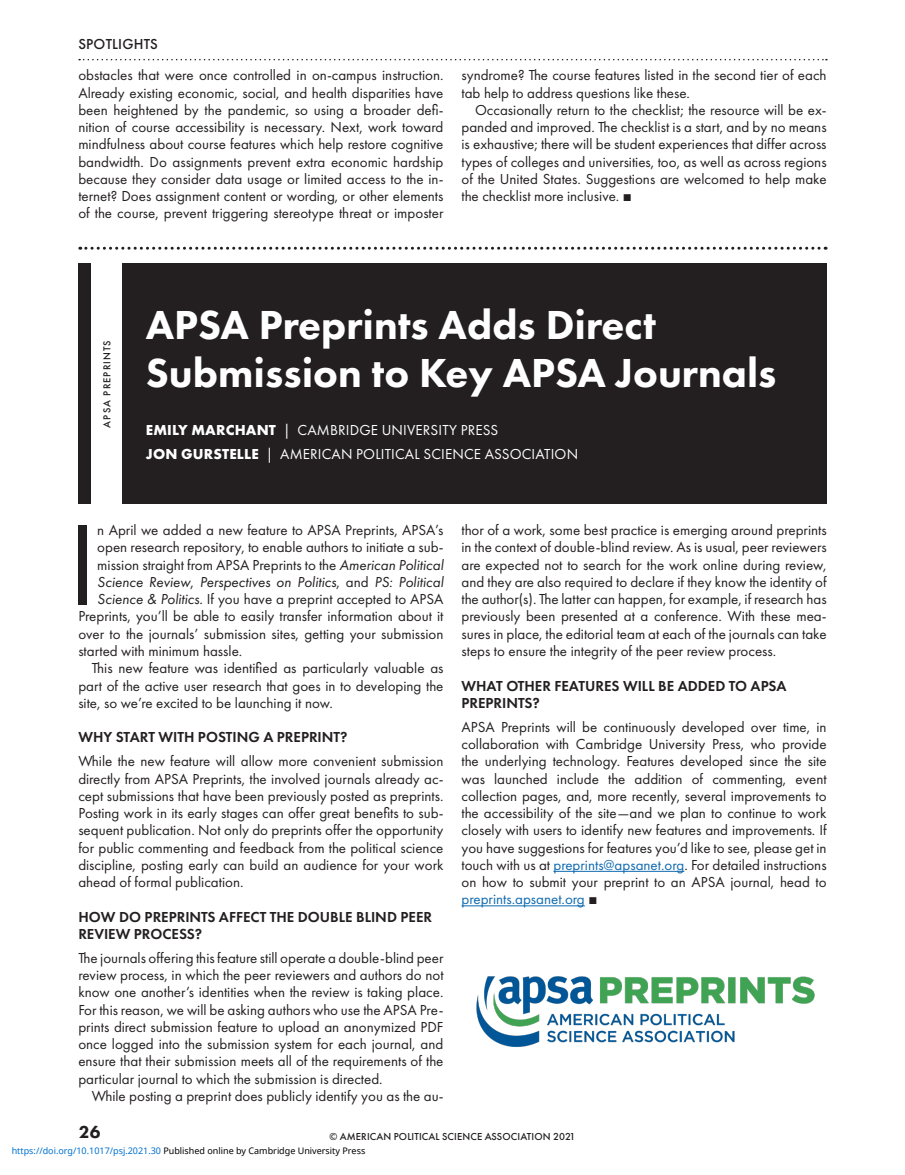
<style>
.page{position:relative;width:905px;height:1175px;background:#fff}
.page>*{position:absolute;margin:0;border:0;box-sizing:border-box;transform-origin:0 0}
.t1{font:118.5px "Futura PT";color:#231f20}
.Section_Title_-_Left{font:800 42px/48px "Futura PT";color:#fff}
.t2{font:800 18px "Futura PT";color:#231f20}
.t3{font:15px/17.2px "Futura PT";color:#231f20;text-align:justify}
.SUBHEAD{font:600 15px/17.2px "Futura PT";color:#231f20}
.Section_Title_-_Left-2{font:15px/24px "Futura PT";letter-spacing:.01em;color:#fff}
.t4{font:italic 15px "Futura PT";color:#231f20}
.t5{font:500 15px "Futura PT";letter-spacing:.01em;color:#231f20}
.Body_Text_Defaults{font:500 10.5px "Futura PT";letter-spacing:.01em;color:#231f20}
.Body_Text_Defaults-2{font:500 10.5px "Futura PT";letter-spacing:.1em;color:#231f20}
.t6{font:9px "Noto Sans";color:#000}
.s1{font-family:"Times New Roman"}
.s2{font-weight:700}
.s3{font-style:italic}
.s4{font-style:normal}
.s5{color:#0f6ab0}
.s6{color:#0172cf}
</style>
<div class="page">
<svg style="left:79px;top:59px;width:747px;height:1px"></svg>
<svg style="left:80px;top:247px;width:746px;height:3px"></svg>
<hr style="left:553px;top:871px;width:131px;height:1px;background:#0f6ab0">
<hr style="left:461px;top:905px;width:124px;height:1px;background:#0f6ab0">
<div style="left:78px;top:263px;width:748px;height:240px;background:#231f20"></div>
<div style="left:91px;top:262px;width:30px;height:243px;background:#fff"></div>
<img style="left:476px;top:976px;width:339px;height:71px">
<p class="t5" style="left:78px;top:35px;width:81px">SPOTLIGHTS</p>
<p class="t3" style="left:78px;top:67px;width:366px">obstacles that were once controlled in on-campus instruction.<br>Already existing economic, social, and health disparities have been heightened by the pandemic, so using a broader defi&shy;nition of course accessibility is necessary. Next, work toward mindfulness about course features which help restore cognitive bandwidth. Do assignments prevent extra economic hardship because they consider data usage or limited access to the in&shy;ternet? Does assignment content or wording, or other elements of the course, prevent triggering stereotype threat or imposter</p>
<p class="t3" style="left:461px;top:67px;width:366px">syndrome? The course features listed in the second tier of each tab help to address questions like these.</p>
<p class="t3" style="left:461px;top:101px;width:366px;text-indent:14px">Occasionally return to the checklist; the resource will be ex&shy;panded and improved. The checklist is a start, and by no means is exhaustive; there will be student experiences that differ across types of colleges and universities, too, as well as across regions of the United States. Suggestions are welcomed to help make the checklist more inclusive. <span class="s1">■</span></p>
<p class="Body_Text_Defaults-2" style="left:101px;top:427px;width:89px;rotate:-90deg">APSA PREPRINTS</p>
<p class="Section_Title_-_Left" style="left:146px;top:300px;width:632px">APSA Preprints Adds Direct<br>Submission to Key APSA Journals</p>
<p class="Section_Title_-_Left-2" style="left:146px;top:418px;width:434px"><span class="s2">EMILY MARCHANT</span> | CAMBRIDGE UNIVERSITY PRESS<br><span class="s2">JON GURSTELLE</span> | AMERICAN POLITICAL SCIENCE ASSOCIATION</p>
<p class="t1" style="left:68px;top:494px;width:31px">I</p>
<p class="t3" style="left:97px;top:521px;width:347px">n April we added a new feature to APSA Preprints, APSA’s</p>
<p class="t3" style="left:97px;top:539px;width:348px">open research repository, to enable authors to initiate a sub-</p>
<p class="t3" style="left:97px;top:556px;width:348px">mission straight from APSA Preprints to the <span class="s3">American Political</span></p>
<p class="t4" style="left:97px;top:573px;width:348px">Science Review<span class="s4">,</span> Perspectives on Politics<span class="s4">, and</span> PS: Political</p>
<p class="t3" style="left:97px;top:590px;width:347px"><span class="s3">Science &amp; Politics</span>. If you have a preprint accepted to APSA</p>
<p class="t3" style="left:78px;top:608px;width:366px">Preprints, you’ll be able to easily transfer information about it</p>
<p class="t3" style="left:78px;top:625px;width:366px">over to the journals’ submission sites, getting your submission</p>
<p class="t3" style="left:78px;top:642px;width:165px">started with minimum hassle.</p>
<p class="t3" style="left:78px;top:659px;width:366px;text-indent:14px">This new feature was identified as particularly valuable as part of the active user research that goes in to developing the site, so we’re excited to be launching it now.</p>
<p class="SUBHEAD" style="left:78px;top:728px;width:271px">WHY START WITH POSTING A PREPRINT?</p>
<p class="t3" style="left:78px;top:752px;width:366px">While the new feature will allow more convenient submission directly from APSA Preprints, the involved journals already ac&shy;cept submissions that have been previously posted as preprints.<br>Posting work in its early stages can offer great benefits to sub&shy;sequent publication. Not only do preprints offer the opportunity for public commenting and feedback from the political science discipline, posting early can build an audience for your work ahead of formal publication.</p>
<p class="SUBHEAD" style="left:78px;top:907px;width:355px">HOW DO PREPRINTS AFFECT THE DOUBLE BLIND PEER<br>REVIEW PROCESS?</p>
<p class="t3" style="left:78px;top:949px;width:367px">The journals offering this feature still operate a double-blind peer review process, in which the peer reviewers and authors do not know one another’s identities when the review is taking place.<br>For this reason, we will be asking authors who use the APSA Pre&shy;prints direct submission feature to upload an anonymized PDF once logged into the submission system for each journal, and ensure that their submission meets all of the requirements of the particular journal to which the submission is directed.</p>
<p class="t3" style="left:92px;top:1087px;width:353px">While posting a preprint does publicly identify you as the au-</p>
<p class="t3" style="left:461px;top:521px;width:366px">thor of a work, some best practice is emerging around preprints in the context of double-blind review. As is usual, peer reviewers are expected not to search for the work online during review, and they are also required to declare if they know the identity of the author(s). The latter can happen, for example, if research has previously been presented at a conference. With these mea&shy;sures in place, the editorial team at each of the journals can take steps to ensure the integrity of the peer review process.</p>
<p class="SUBHEAD" style="left:461px;top:676px;width:326px">WHAT OTHER FEATURES WILL BE ADDED TO APSA<br>PREPRINTS?</p>
<p class="t3" style="left:461px;top:718px;width:366px">APSA Preprints will be continuously developed over time, in collaboration with Cambridge University Press, who provide the underlying technology. Features developed since the site was launched include the addition of commenting, event collection pages, and, more recently, several improvements to the accessibility of the site—and we plan to continue to work closely with users to identify new features and improvements. If you have suggestions for features you’d like to see, please get in touch with us at <span class="s5">preprints@apsanet.org</span>. For detailed instructions on how to submit your preprint to an APSA journal, head to <span class="s5">preprints.apsanet.org</span> <span class="s1">■</span></p>
<p class="t2" style="left:79px;top:1120px;width:23px">26</p>
<p class="Body_Text_Defaults" style="left:329px;top:1130px;width:247px">© AMERICAN POLITICAL SCIENCE ASSOCIATION 2021</p>
<p class="t6" style="left:12px;top:1143px;width:355px"><span class="s6">https://doi.org/10.1017/psj.2021.30</span> Published online by Cambridge University Press</p>
</div>
